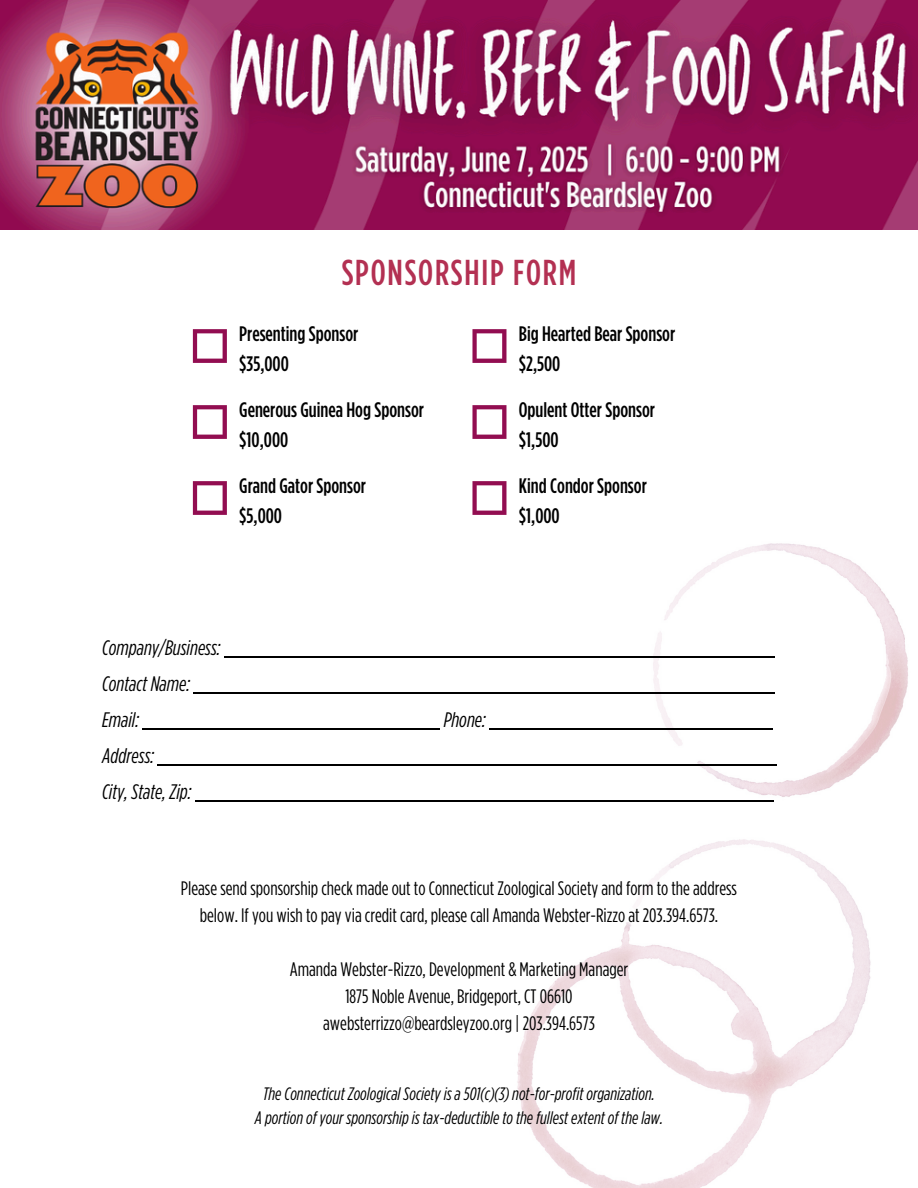
<style>
.page{position:relative;width:918px;height:1188px;background:#fff}
.page>*{position:absolute;margin:0;border:0;box-sizing:border-box;transform-origin:0 0}
.t1{font:500 36px "Gotham Condensed";letter-spacing:.05em;color:#b33052}
.t2{font:500 21px/29.2px "Gotham Condensed";color:#000}
.t3{font:italic 21px/36px "Gotham Condensed";color:#000}
.t4{font:19.5px/27px "Gotham Condensed";color:#000;text-align:center}
.t5{font:italic 18px "Gotham Condensed";color:#000}
</style>
<div class="page">
<img style="left:486px;top:496px;width:422px;height:692px">
<hr style="left:224px;top:656px;width:551px;height:1px;background:#000">
<hr style="left:194px;top:692px;width:581px;height:1px;background:#000">
<hr style="left:143px;top:728px;width:297px;height:1px;background:#000">
<hr style="left:489px;top:728px;width:284px;height:1px;background:#000">
<hr style="left:158px;top:764px;width:619px;height:1px;background:#000">
<hr style="left:195px;top:800px;width:578px;height:1px;background:#000">
<svg style="left:193px;top:329px;width:34px;height:34px"></svg>
<svg style="left:193px;top:405px;width:34px;height:34px"></svg>
<svg style="left:193px;top:481px;width:34px;height:34px"></svg>
<svg style="left:472px;top:329px;width:34px;height:34px"></svg>
<svg style="left:472px;top:405px;width:34px;height:34px"></svg>
<svg style="left:472px;top:481px;width:34px;height:34px"></svg>
<img style="left:0;top:0;width:918px;height:230px">
<h2 class="t1" style="left:342px;top:253px;width:236px">SPONSORSHIP FORM</h2>
<h2 class="t2" style="left:239px;top:319px;width:121px">Presenting Sponsor $35,000</h2>
<h2 class="t2" style="left:239px;top:395px;width:186px">Generous Guinea Hog Sponsor $10,000</h2>
<h2 class="t2" style="left:239px;top:471px;width:128px">Grand Gator Sponsor $5,000</h2>
<p class="t2" style="left:519px;top:319px;width:158px">Big Hearted Bear Sponsor $2,500</p>
<h3 class="t2" style="left:519px;top:395px;width:138px">Opulent Otter Sponsor $1,500</h3>
<h2 class="t2" style="left:519px;top:471px;width:129px">Kind Condor Sponsor $1,000</h2>
<p class="t3" style="left:102px;top:631px;width:120px">Company/Business:<br>Contact Name:<br>Email:</p>
<p class="t3" style="left:102px;top:739px;width:91px">Address:<br>City, State, Zip:</p>
<p class="t3" style="left:444px;top:703px;width:44px">Phone:</p>
<p class="t4" style="left:181px;top:874px;width:558px">Please send sponsorship check made out to Connecticut Zoological Society and form to the address below. If you wish to pay via credit card, please call Amanda Webster-Rizzo at 203.394.6573.</p>
<h1 class="t4" style="left:290px;top:955px;width:340px">Amanda Webster-Rizzo, Development &amp; Marketing Manager<br>1875 Noble Avenue, Bridgeport, CT 06610 awebsterrizzo@beardsleyzoo.org | 203.394.6573</h1>
<h2 class="t5" style="left:263px;top:1085px;width:393px">The Connecticut Zoological Society is a 501(c)(3) not-for-profit organization.</h2>
<h2 class="t5" style="left:255px;top:1110px;width:410px">A portion of your sponsorship is tax-deductible to the fullest extent of the law.</h2>
</div>
